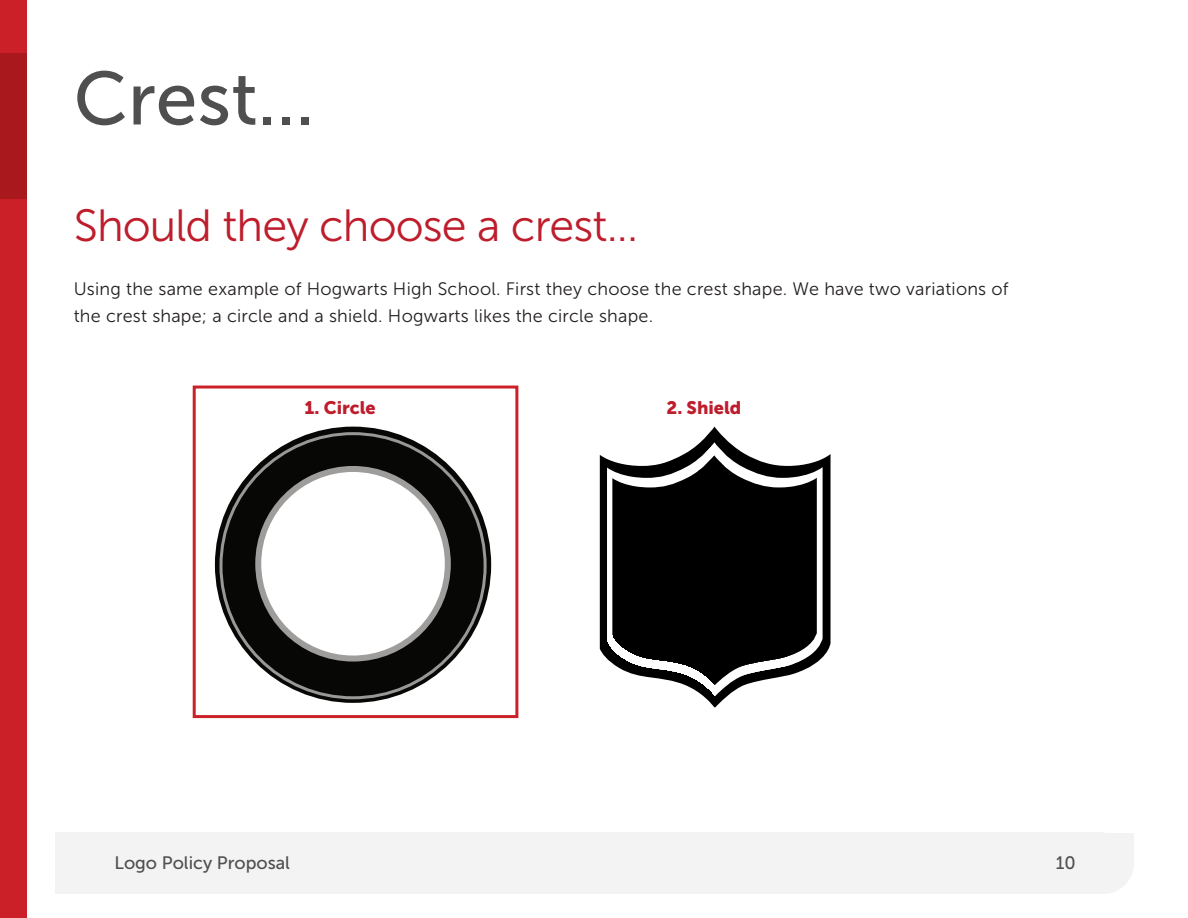
<style>
.page{position:relative;width:1188px;height:918px;background:#fff}
.page>*{position:absolute;margin:0;border:0;box-sizing:border-box;transform-origin:0 0}
.t1{font:75px "Museo Sans 500";color:#4f4f4f}
.t2{font:45px "Museo Sans 300";letter-spacing:-.02em;color:#be1d2c}
.t3{font:18px/27px "Museo Sans 300";letter-spacing:.01em;color:#231f20}
.t4{font:18px "Museo Sans 500";color:#4f4f4f}
.t5{font:18px "Museo Sans 900";color:#be1d2c}
</style>
<div class="page">
<div style="left:0;top:0;width:27px;height:918px;background:#cb2027"></div>
<div style="left:0;top:54px;width:27px;height:145px;background:#a8181c"></div>
<div style="left:55px;top:833px;width:1048px;height:61px;background:#f3f3f3"></div>
<div style="left:1073px;top:833px;width:61px;height:61px;background:#f3f3f3;border-radius:50%"></div>
<div style="left:1104px;top:833px;width:30px;height:30px;background:#f3f3f3"></div>
<svg style="left:215px;top:427px;width:276px;height:276px;background:#171816"></svg>
<div style="left:258px;top:469px;width:190px;height:190px;background:#fff;border-radius:50%"></div>
<div style="left:255px;top:466px;width:196px;height:196px;border:6px solid #9f9d9b;border-radius:50%"></div>
<svg style="left:600px;top:427px;width:231px;height:280px"></svg>
<svg style="left:607px;top:442px;width:216px;height:254px"></svg>
<svg style="left:612px;top:455px;width:205px;height:230px;background:#232323"></svg>
<div style="left:193px;top:386px;width:325px;height:332px;border:3px solid #cb2027"></div>
<p class="t1" style="left:74px;top:58px;width:243px">Crest...</p>
<p class="t2" style="left:74px;top:201px;width:566px">Should they choose a crest...</p>
<p class="t3" style="left:74px;top:276px;width:936px">Using the same example of Hogwarts High School. First they choose the crest shape. We have two variations of the crest shape; a circle and a shield. Hogwarts likes the circle shape.</p>
<p class="t5" style="left:305px;top:397px;width:73px">1. Circle</p>
<p class="t5" style="left:667px;top:397px;width:76px">2. Shield</p>
<p class="t4" style="left:114px;top:852px;width:177px">Logo Policy Proposal</p>
<p class="t4" style="left:1056px;top:852px;width:22px">10</p>
</div>
